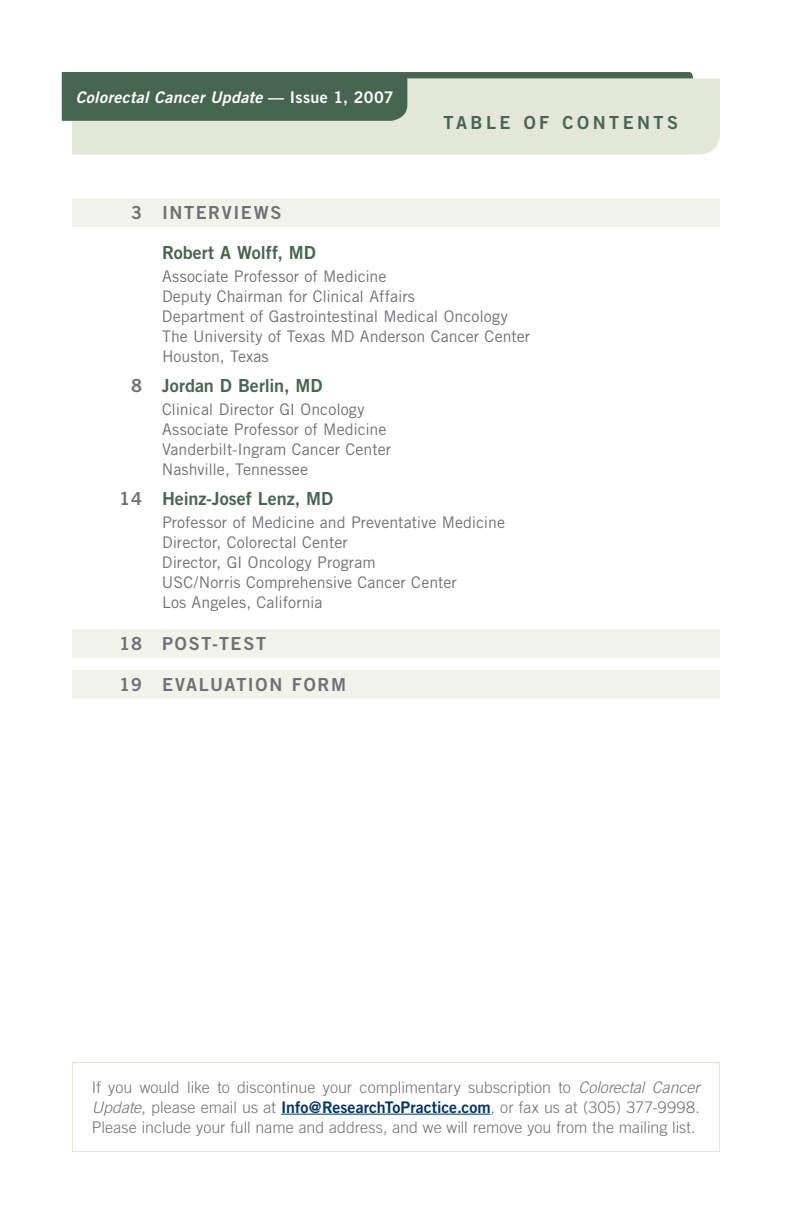
<style>
.page{position:relative;width:792px;height:1224px;background:#fff}
.page>*{position:absolute;margin:0;border:0;box-sizing:border-box;transform-origin:0 0}
.t1{font:18px "Trade Gothic LT Std Bd 2";color:#476650}
.t2{font:18px "Trade Gothic LT Std Bd 2";letter-spacing:.09em;color:#717074}
.t3{font:18px "Trade Gothic LT Std Bd 2";letter-spacing:.195em;color:#476650}
.t4{font:16px/20px "Trade Gothic LT Std";color:#717074}
.t5{font:300 16px/20px "Trade Gothic LT Std";color:#717074;text-align:justify}
.t6{font:16px "Trade Gothic LT Std Bd 2 Obl";letter-spacing:.025em;color:#fff}
.s1{font-family:"Trade Gothic LT Std Bd 2"}
.s2{color:#717074}
.s3{font-style:italic}
.s4{font-family:"Trade Gothic LT Std Bd 2";font-weight:400;color:#003667}
</style>
<div class="page">
<div style="left:72px;top:78px;width:648px;height:76px;background:#e3e7d8"></div>
<svg style="left:62px;top:72px;width:632px;height:49px;background:#859986"></svg>
<svg style="left:72px;top:1062px;width:648px;height:90px"></svg>
<div style="left:72px;top:198px;width:648px;height:29px;background:#f1f3eb"></div>
<div style="left:72px;top:629px;width:648px;height:29px;background:#f1f3eb"></div>
<div style="left:72px;top:670px;width:648px;height:29px;background:#f1f3eb"></div>
<p class="t6" style="left:76px;top:88px;width:319px">Colorectal Cancer Update <span class="s1">— Issue 1, 2007</span></p>
<p class="t3" style="left:444px;top:112px;width:236px">TABLE OF CONTENTS</p>
<p class="t2" style="left:131px;top:202px;width:152px">3 INTERVIEWS</p>
<p class="t1" style="left:162px;top:242px;width:155px">Robert A Wolff, MD</p>
<p class="t4" style="left:162px;top:266px;width:370px">Associate Professor of Medicine<br>Deputy Chairman for Clinical Affairs<br>Department of Gastrointestinal Medical Oncology The University of Texas MD Anderson Cancer Center Houston, Texas</p>
<p class="t1" style="left:131px;top:375px;width:193px"><span class="s2">8</span> Jordan D Berlin, MD</p>
<p class="t4" style="left:162px;top:399px;width:231px">Clinical Director GI Oncology<br>Associate Professor of Medicine<br>Vanderbilt-Ingram Cancer Center<br>Nashville, Tennessee</p>
<p class="t1" style="left:119px;top:488px;width:215px"><span class="s2">14</span> Heinz-Josef Lenz, MD</p>
<p class="t4" style="left:162px;top:512px;width:345px">Professor of Medicine and Preventative Medicine Director, Colorectal Center<br>Director, GI Oncology Program<br>USC/Norris Comprehensive Cancer Center<br>Los Angeles, California</p>
<p class="t2" style="left:119px;top:633px;width:149px">18 POST-TEST</p>
<p class="t2" style="left:119px;top:673px;width:228px">19 EVALUATION FORM</p>
<p class="t5" style="left:92px;top:1077px;width:610px">If you would like to discontinue your complimentary subscription to <span class="s3">Colorectal Cancer Update</span>, please email us at <span class="s4">Info@ResearchToPractice.com</span>, or fax us at (305) 377-9998.<br>Please include your full name and address, and we will remove you from the mailing list.</p>
</div>
